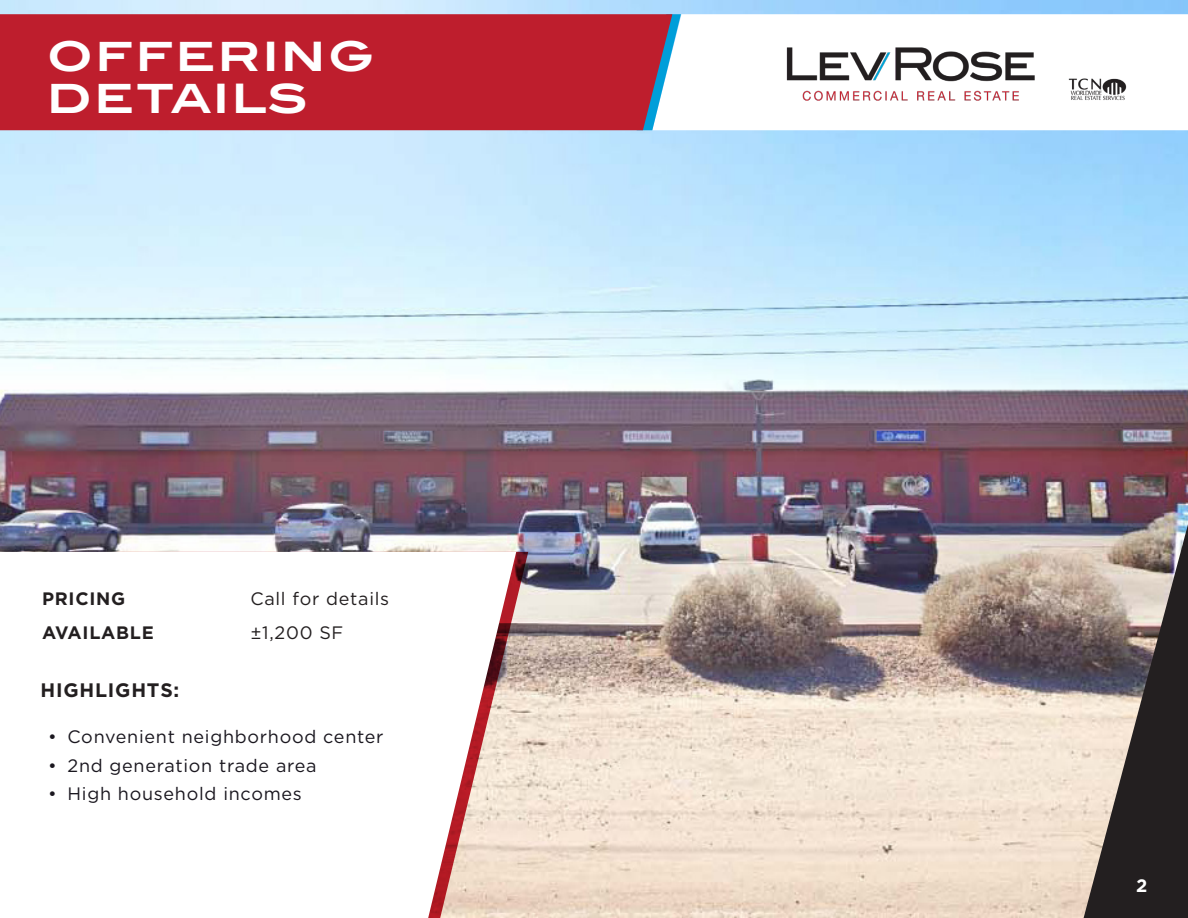
<style>
.page{position:relative;width:1188px;height:918px;background:#fff}
.page>*{position:absolute;margin:0;border:0;box-sizing:border-box;transform-origin:0 0}
.Headline_-_Align_Lef{font:700 40.5px "Blair ITC";letter-spacing:.045em;color:#fff}
.Headline_-_Align_Lef-2{font:700 19.5px "Gotham";letter-spacing:.04em;color:#231f20}
.t1{font:18px "Gotham";letter-spacing:.04em;color:#1a171f}
.Headline_-_Align_Lef-3{font:18px "Gotham";letter-spacing:.04em;color:#231f20}
.Headline_-_Align_Lef-4{font:700 18px "Gotham";letter-spacing:.04em;color:#231f20}
.Headline_-_Align_Lef-5{font:700 18px "Gotham";color:#fff}
</style>
<div class="page">
<img style="left:0;top:0;width:1188px;height:918px">
<svg style="left:1084px;top:524px;width:104px;height:394px;background:#6e6561"></svg>
<svg style="left:516px;top:552px;width:12px;height:366px;background:#d7c2b6"></svg>
<svg style="left:0;top:552px;width:516px;height:366px"></svg>
<svg style="left:681px;top:14px;width:507px;height:116px"></svg>
<svg style="left:672px;top:14px;width:9px;height:116px"></svg>
<div style="left:0;top:14px;width:672px;height:116px;background:#be1e2d"></div>
<img style="left:779px;top:41px;width:355px;height:66px">
<p class="Headline_-_Align_Lef" style="left:47px;top:31px;width:329px">OFFERING</p>
<p class="Headline_-_Align_Lef" style="left:47px;top:73px;width:263px">DETAILS</p>
<p class="Headline_-_Align_Lef-4" style="left:42px;top:587px;width:85px">PRICING</p>
<p class="Headline_-_Align_Lef-3" style="left:250px;top:587px;width:140px">Call for details</p>
<p class="Headline_-_Align_Lef-4" style="left:42px;top:621px;width:113px">AVAILABLE</p>
<p class="Headline_-_Align_Lef-3" style="left:250px;top:621px;width:95px">±1,200 SF</p>
<p class="Headline_-_Align_Lef-2" style="left:40px;top:677px;width:140px">HIGHLIGHTS:</p>
<p class="t1" style="left:48px;top:725px;width:337px">• Convenient neighborhood center</p>
<p class="t1" style="left:48px;top:754px;width:270px">• 2nd generation trade area</p>
<p class="t1" style="left:48px;top:782px;width:255px">• High household incomes</p>
<p class="Headline_-_Align_Lef-5" style="left:1136px;top:874px;width:13px">2</p>
</div>
